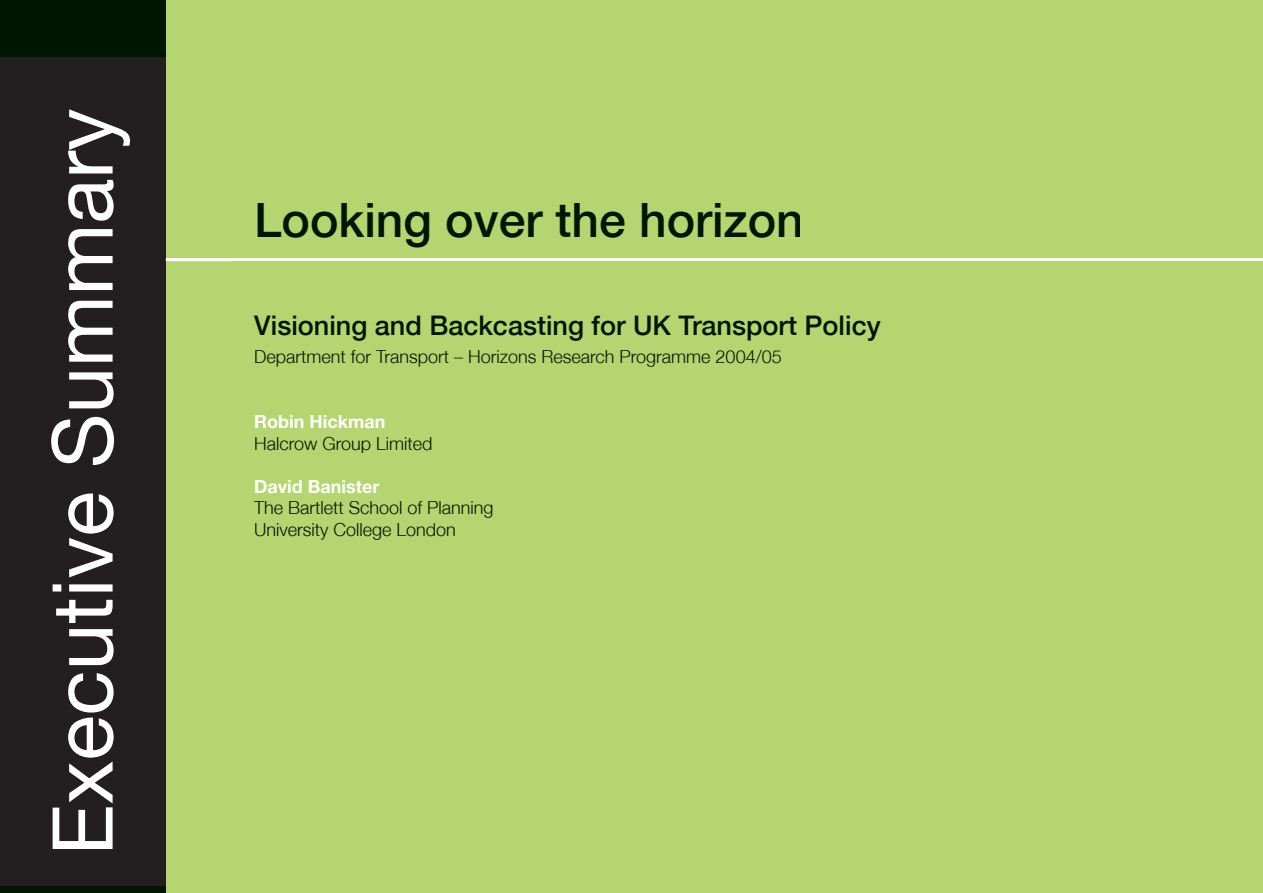
<style>
.page{position:relative;width:1263px;height:893px;background:#b4d56f}
.page>*{position:absolute;margin:0;border:0;box-sizing:border-box;transform-origin:0 0}
.t1{font:84px "Helvetica Neue";color:#fff}
.t2{font:500 48px "Helvetica Neue";color:#011600}
.t3{font:500 27px "Helvetica Neue";color:#011600}
.t4{font:300 18px/21.6px "Helvetica Neue";color:#011600}
.t5{font:700 18px "Helvetica Neue";color:#fff}
</style>
<div class="page">
<div style="left:0;top:0;width:165px;height:893px;background:#011600"></div>
<hr style="left:166px;top:258px;width:1097px;height:3px;background:#fff">
<div style="left:0;top:58px;width:165px;height:828px;background:#231f20"></div>
<h1 class="t1" style="left:33px;top:855px;width:748px;rotate:-90deg">Executive Summary</h1>
<h2 class="t2" style="left:254px;top:192px;width:551px">Looking over the horizon</h2>
<h3 class="t3" style="left:254px;top:309px;width:628px">Visioning and Backcasting for UK Transport Policy</h3>
<p class="t4" style="left:254px;top:345px;width:529px">Department for Transport – Horizons Research Programme 2004/05</p>
<p class="t5" style="left:254px;top:410px;width:133px">Robin Hickman</p>
<p class="t4" style="left:254px;top:432px;width:180px">Halcrow Group Limited</p>
<p class="t5" style="left:254px;top:475px;width:127px">David Banister</p>
<p class="t4" style="left:254px;top:497px;width:241px">The Bartlett School of Planning<br>University College London</p>
</div>
